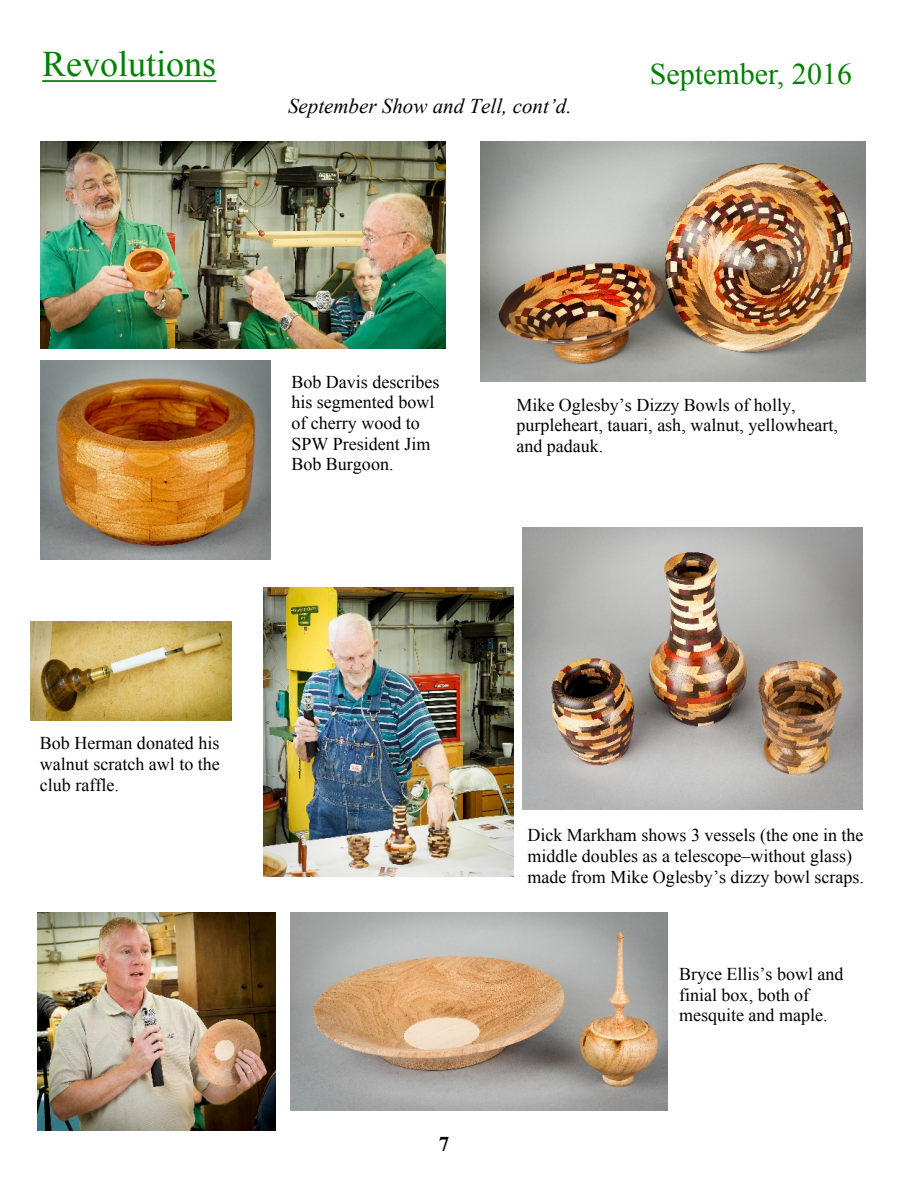
<style>
.page{position:relative;width:918px;height:1188px;background:#fff}
.page>*{position:absolute;margin:0;border:0;box-sizing:border-box;transform-origin:0 0}
.t1{font:36px "Times New Roman";color:#008000}
.t2{font:30px "Times New Roman";color:#008000}
.t3{font:italic 21px "Times New Roman";color:#000}
.t4{font:700 21px "Times New Roman";color:#000}
.t5{font:18px/20.7px "Times New Roman";color:#000}
</style>
<div class="page">
<hr style="left:42px;top:80px;width:174px;height:2px;background:#008000">
<img style="left:40px;top:142px;width:405px;height:207px">
<img style="left:40px;top:360px;width:231px;height:199px">
<img style="left:480px;top:142px;width:385px;height:239px">
<img style="left:263px;top:588px;width:251px;height:289px">
<img style="left:523px;top:527px;width:340px;height:282px">
<img style="left:290px;top:912px;width:377px;height:198px">
<img style="left:38px;top:912px;width:238px;height:219px">
<img style="left:30px;top:622px;width:202px;height:99px">
<h1 class="t1" style="left:42px;top:51px;width:176px">Revolutions</h1>
<h2 class="t2" style="left:650px;top:63px;width:204px">September, 2016</h2>
<p class="t3" style="left:288px;top:99px;width:285px">September Show and Tell, cont’d.</p>
<p class="t5" style="left:291px;top:373px;width:150px">Bob Davis describes his segmented bowl of cherry wood to<br>SPW President Jim<br>Bob Burgoon.</p>
<p class="t5" style="left:516px;top:396px;width:323px">Mike Oglesby’s Dizzy Bowls of holly, purpleheart, tauari, ash, walnut, yellowheart, and padauk.</p>
<p class="t5" style="left:40px;top:735px;width:181px;text-align:justify">Bob Herman donated his walnut scratch awl to the club raffle.</p>
<p class="t4" style="left:439px;top:1137px;width:12px">7</p>
<p class="t5" style="left:527px;top:827px;width:338px">Dick Markham shows 3 vessels (the one in the middle doubles as a telescope–without glass) made from Mike Oglesby’s dizzy bowl scraps.</p>
<p class="t5" style="left:679px;top:965px;width:166px">Bryce Ellis’s bowl and finial box, both of mesquite and maple.</p>
</div>
